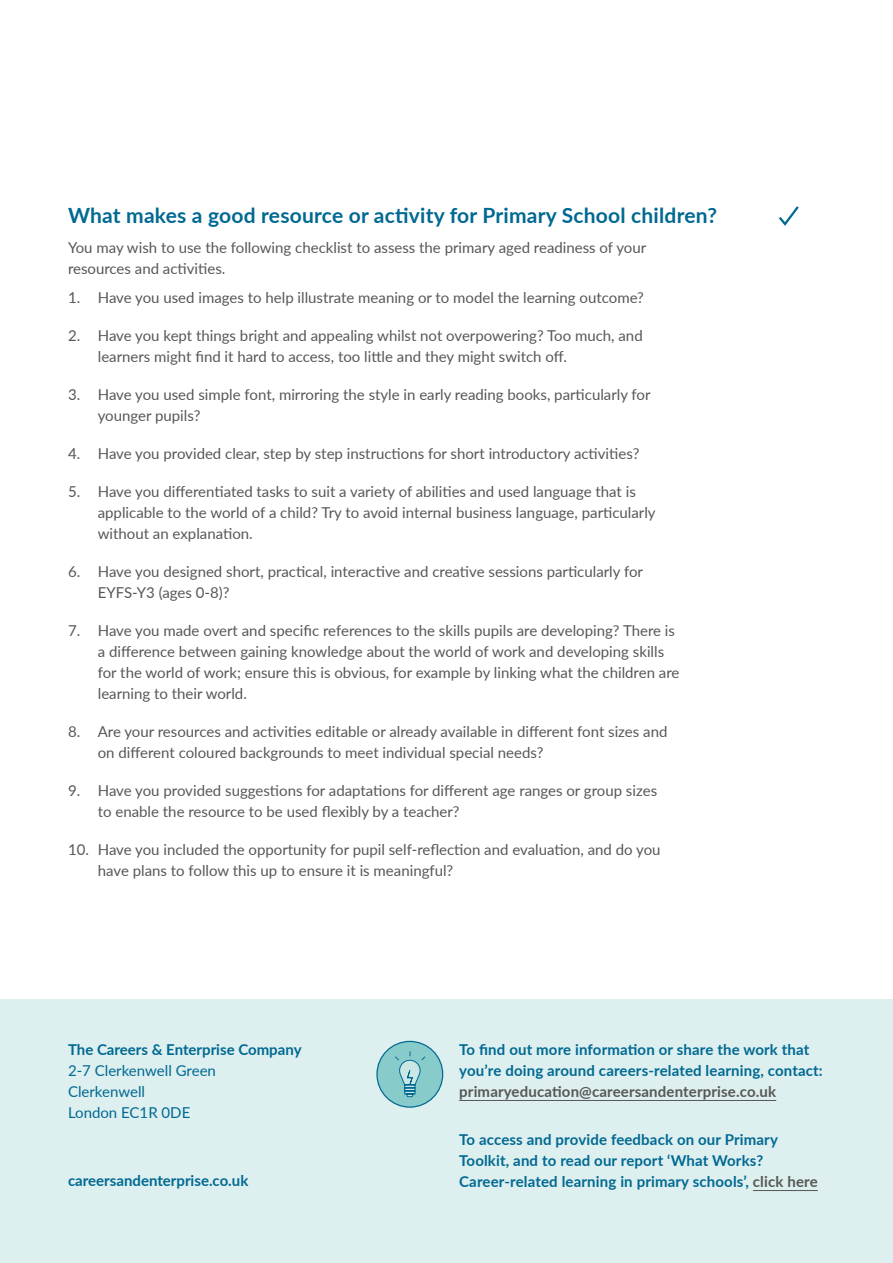
<style>
.page{position:relative;width:893px;height:1263px;background:#fff}
.page>*{position:absolute;margin:0;border:0;box-sizing:border-box;transform-origin:0 0}
.t1{font:700 21px "Lato";letter-spacing:.01em;color:#006992}
.t2{font:15px/21px "Lato";color:#575756}
.t3{font:700 15px/21px "Lato";letter-spacing:.01em;color:#006992}
.t4{font:700 15px "Lato";letter-spacing:.01em;color:#575756}
.t5{font:15px/21px "Lato";color:#006992}
.s1{color:#575756}
</style>
<div class="page">
<svg style="left:779px;top:206px;width:20px;height:20px"></svg>
<div style="left:0;top:999px;width:893px;height:264px;background:#ddefef"></div>
<hr style="left:459px;top:1100px;width:317px;height:1px;background:#575756">
<hr style="left:753px;top:1190px;width:65px;height:1px;background:#575756">
<div style="left:377px;top:1041px;width:66px;height:66px;background:#87cccb;border-radius:50%"></div>
<div style="left:376px;top:1041px;width:67px;height:67px;border:1px solid #006992;border-radius:50%"></div>
<svg style="left:395px;top:1051px;width:31px;height:47px"></svg>
<h1 class="t1" style="left:68px;top:200px;width:650px">What makes a good resource or activity for Primary School children?</h1>
<p class="t2" style="left:68px;top:236px;width:580px">You may wish to use the following checklist to assess the primary aged readiness of your resources and activities.</p>
<p class="t2" style="left:68px;top:287px;width:577px">1. Have you used images to help illustrate meaning or to model the learning outcome?</p>
<p class="t2" style="left:98px;top:325px;width:546px;text-indent:-30px">2. Have you kept things bright and appealing whilst not overpowering? Too much, and learners might find it hard to access, too little and they might switch off.</p>
<p class="t2" style="left:98px;top:384px;width:554px;text-indent:-30px">3. Have you used simple font, mirroring the style in early reading books, particularly for younger pupils?</p>
<p class="t2" style="left:68px;top:443px;width:573px">4. Have you provided clear, step by step instructions for short introductory activities?</p>
<p class="t2" style="left:98px;top:481px;width:559px;text-indent:-30px">5. Have you differentiated tasks to suit a variety of abilities and used language that is applicable to the world of a child? Try to avoid internal business language, particularly without an explanation.</p>
<p class="t2" style="left:98px;top:561px;width:547px;text-indent:-30px">6. Have you designed short, practical, interactive and creative sessions particularly for<br>EYFS-Y3 (ages 0-8)?</p>
<p class="t2" style="left:98px;top:620px;width:583px;text-indent:-30px">7. Have you made overt and specific references to the skills pupils are developing? There is a difference between gaining knowledge about the world of work and developing skills for the world of work; ensure this is obvious, for example by linking what the children are learning to their world.</p>
<p class="t2" style="left:98px;top:721px;width:571px;text-indent:-30px">8. Are your resources and activities editable or already available in different font sizes and on different coloured backgrounds to meet individual special needs?</p>
<p class="t2" style="left:98px;top:780px;width:561px;text-indent:-30px">9. Have you provided suggestions for adaptations for different age ranges or group sizes to enable the resource to be used flexibly by a teacher?</p>
<p class="t2" style="left:98px;top:839px;width:564px;text-indent:-30px">10. Have you included the opportunity for pupil self-reflection and evaluation, and do you have plans to follow this up to ensure it is meaningful?</p>
<p class="t3" style="left:68px;top:1038px;width:235px">The Careers &amp; Enterprise Company</p>
<p class="t5" style="left:68px;top:1059px;width:149px">2-7 Clerkenwell Green<br>Clerkenwell<br>London EC1R 0DE</p>
<p class="t3" style="left:68px;top:1169px;width:182px">careersandenterprise.co.uk</p>
<p class="t3" style="left:459px;top:1038px;width:365px">To find out more information or share the work that you’re doing around careers-related learning, contact:</p>
<p class="t4" style="left:459px;top:1080px;width:318px">primaryeducation@careersandenterprise.co.uk</p>
<p class="t3" style="left:459px;top:1128px;width:360px">To access and provide feedback on our Primary<br>Toolkit, and to read our report ‘What Works?<br>Career-related learning in primary schools’, <span class="s1">click here</span></p>
</div>
